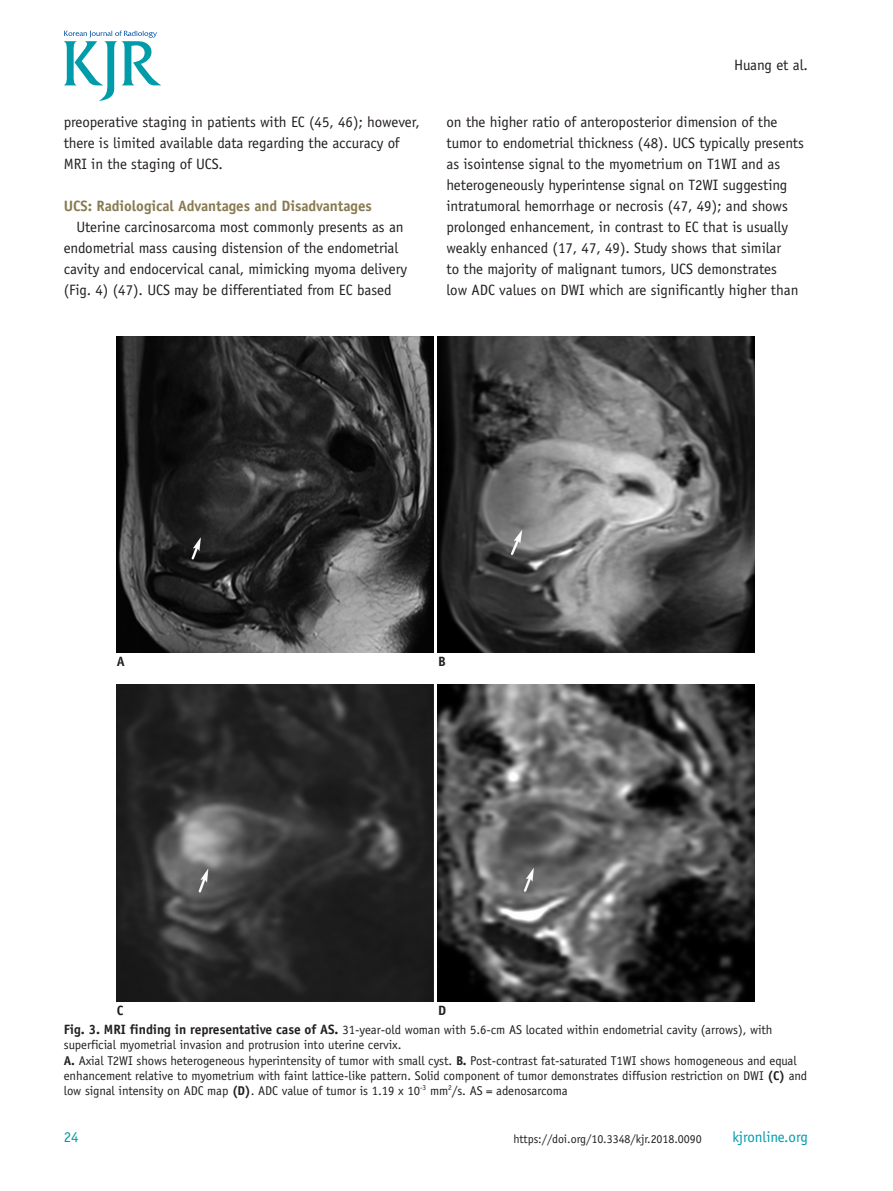
<style>
.page{position:relative;width:893px;height:1191px;background:#fff}
.page>*{position:absolute;margin:0;border:0;box-sizing:border-box;transform-origin:0 0}
.t1{font:15px/21px "Officina Sans Std";letter-spacing:-.005em;color:#231f20}
.t2{font:700 15px "Officina Sans Std";letter-spacing:-.005em;color:#887a51}
.t3{font:15px "Officina Sans Std";letter-spacing:-.005em;color:#009caa}
.t4{font:700 13.5px "Officina Sans Std";color:#231f20}
.t5{font:12.75px/15.5px "Officina Sans Std";letter-spacing:-.005em;color:#231f20}
.t6{font:12px "Officina Sans Std";letter-spacing:-.005em;color:#231f20}
.s1{font-weight:700;font-size:13.5px}
.s2{font-weight:700}
</style>
<div class="page">
<svg style="left:64px;top:31px;width:97px;height:70px"></svg>
<img style="left:117px;top:336px;width:317px;height:316px">
<img style="left:438px;top:336px;width:317px;height:317px">
<img style="left:117px;top:685px;width:317px;height:316px">
<img style="left:438px;top:685px;width:317px;height:316px">
<p class="t1" style="left:64px;top:112px;width:358px">preoperative staging in patients with EC (45, 46); however, there is limited available data regarding the accuracy of<br>MRI in the staging of UCS.</p>
<p class="t2" style="left:64px;top:197px;width:310px">UCS: Radiological Advantages and Disadvantages</p>
<p class="t1" style="left:64px;top:217px;width:345px;text-indent:13px">Uterine carcinosarcoma most commonly presents as an endometrial mass causing distension of the endometrial cavity and endocervical canal, mimicking myoma delivery (Fig. 4) (47). UCS may be differentiated from EC based</p>
<p class="t1" style="left:734px;top:54px;width:75px">Huang et al.</p>
<p class="t1" style="left:446px;top:112px;width:359px">on the higher ratio of anteroposterior dimension of the tumor to endometrial thickness (48). UCS typically presents as isointense signal to the myometrium on T1WI and as heterogeneously hyperintense signal on T2WI suggesting intratumoral hemorrhage or necrosis (47, 49); and shows prolonged enhancement, in contrast to EC that is usually weakly enhanced (17, 47, 49). Study shows that similar<br>to the majority of malignant tumors, UCS demonstrates<br>low ADC values on DWI which are significantly higher than</p>
<p class="t4" style="left:117px;top:653px;width:10px">A</p>
<p class="t4" style="left:117px;top:1002px;width:8px">C</p>
<p class="t4" style="left:438px;top:653px;width:9px">B</p>
<p class="t4" style="left:438px;top:1002px;width:10px">D</p>
<p class="t5" style="left:64px;top:1021px;width:745px"><span class="s1">Fig. 3. MRI finding in representative case of AS.</span> 31-year-old woman with 5.6-cm AS located within endometrial cavity (arrows), with superficial myometrial invasion and protrusion into uterine cervix.<br><span class="s2">A.</span> Axial T2WI shows heterogeneous hyperintensity of tumor with small cyst. <span class="s2">B.</span> Post-contrast fat-saturated T1WI shows homogeneous and equal enhancement relative to myometrium with faint lattice-like pattern. Solid component of tumor demonstrates diffusion restriction on DWI <span class="s2">(C)</span> and low signal intensity on ADC map <span class="s2">(D)</span>. ADC value of tumor is 1.19 x 10<sup>-3</sup> mm<sup>2</sup>/s. AS = adenosarcoma</p>
<p class="t3" style="left:64px;top:1128px;width:16px">24</p>
<p class="t6" style="left:513px;top:1132px;width:190px">https://doi.org/10.3348/kjr.2018.0090</p>
<p class="t3" style="left:732px;top:1128px;width:77px">kjronline.org</p>
</div>
